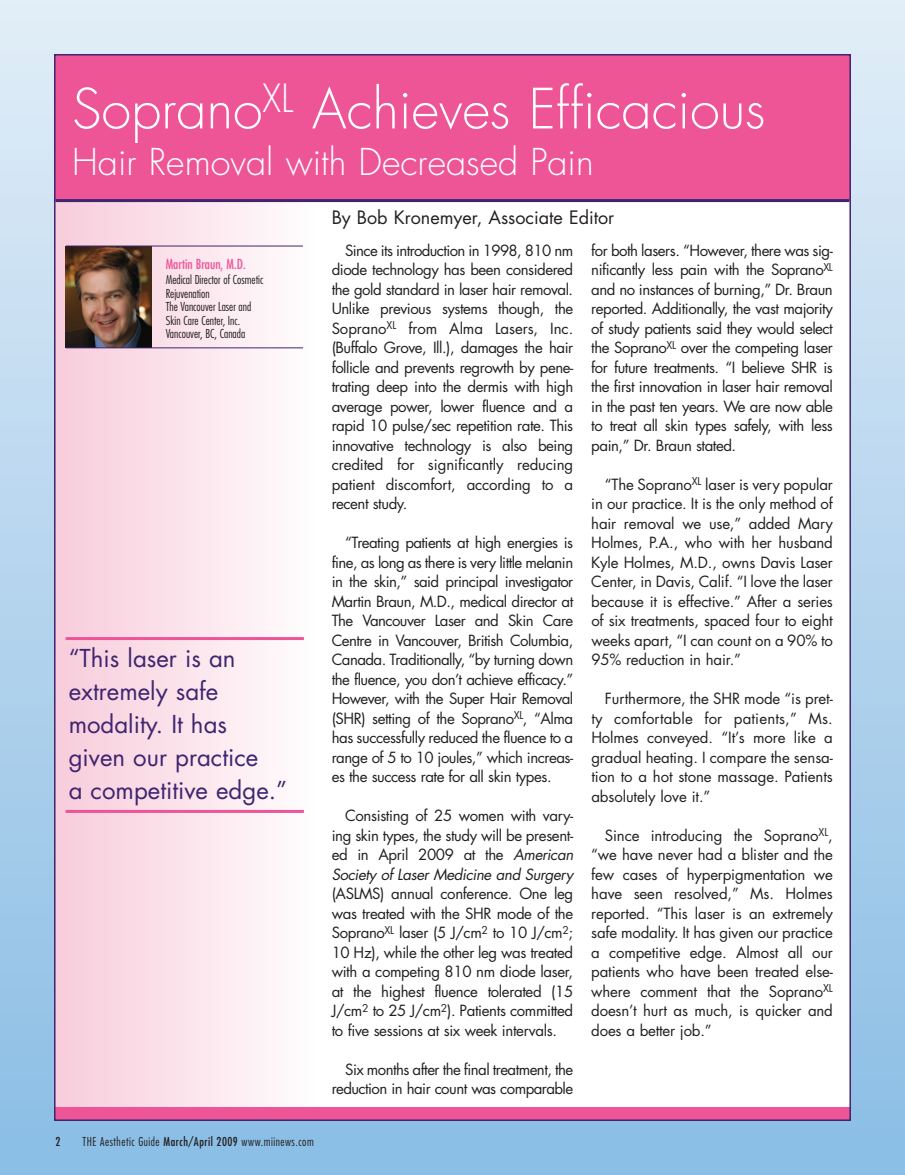
<style>
.page{position:relative;width:905px;height:1175px;background:#fff}
.page>*{position:absolute;margin:0;border:0;box-sizing:border-box;transform-origin:0 0}
.t1{font:300 54px "Futura";color:#fff}
.t2{font:300 36px "Futura";color:#fff}
.t3{font:24px/33px "Futura";color:#3f256f}
.t4{font:18px "Futura";color:#231f20}
.t5{font:15px/19.5px "Futura";letter-spacing:-.025em;color:#231f20;text-align:justify}
.t6{font:condensed 13.5px "Futura";color:#ed5597}
.t7{font:300 condensed 12px/13.5px "Futura";color:#231f20}
.t8{font:300 condensed 12px "Futura";letter-spacing:.04em;color:#231f20}
.t9{font:condensed 12px "Futura";color:#231f20}
.s1{font-weight:400}
.s2{font-style:italic}
</style>
<div class="page">
<div style="left:0;top:0;width:904px;height:1174px;background:linear-gradient(to bottom,#e1edf8,#8abce4)"></div>
<div style="left:54px;top:54px;width:797px;height:1066px;background:#fff"></div>
<div style="left:54px;top:54px;width:259px;height:1066px;background:linear-gradient(to right,#f7cbdb,#fefdfd)"></div>
<div style="left:54px;top:54px;width:796px;height:146px;background:#ed5597"></div>
<hr style="left:56px;top:199px;width:793px;height:3px;background:#3f256f">
<div style="left:54px;top:1107px;width:796px;height:13px;background:#ed5597"></div>
<img style="left:66px;top:247px;width:86px;height:100px">
<hr style="left:66px;top:347px;width:237px;height:1px;background:#3f256f">
<hr style="left:66px;top:246px;width:237px;height:1px;background:#3f256f">
<hr style="left:66px;top:637px;width:238px;height:3px;background:#ed5597">
<hr style="left:66px;top:810px;width:238px;height:3px;background:#ed5597">
<h1 class="t1" style="left:72px;top:84px;width:694px">Soprano<sup>XL</sup> Achieves Efficacious</h1>
<h2 class="t2" style="left:72px;top:145px;width:523px">Hair Removal with Decreased Pain</h2>
<p class="t6" style="left:166px;top:258px;width:82px">Martin Braun, M.D.</p>
<p class="t7" style="left:166px;top:274px;width:99px">Medical Director of Cosmetic<br>Rejuvenation<br>The Vancouver Laser and<br>Skin Care Center, Inc.<br>Vancouver, BC, Canada</p>
<h3 class="t3" style="left:69px;top:644px;width:220px">“This laser is an extremely safe modality. It has given our practice<br>a competitive edge.”</h3>
<p class="t9" style="left:56px;top:1135px;width:6px">2</p>
<p class="t8" style="left:82px;top:1136px;width:233px">THE Aesthetic Guide <span class="s1">March/April 2009</span> www.miinews.com</p>
<p class="t4" style="left:332px;top:209px;width:284px">By Bob Kronemyer, Associate Editor</p>
<p class="t5" style="left:332px;top:241px;width:243px;text-indent:14px">Since its introduction in 1998, 810 nm diode technology has been considered the gold standard in laser hair removal.<br>Unlike previous systems though, the Soprano<sup>XL</sup> from Alma Lasers, Inc. (Buffalo Grove, Ill.), damages the hair follicle and prevents regrowth by pene&shy;trating deep into the dermis with high average power, lower fluence and a rapid 10 pulse/sec repetition rate. This innovative technology is also being credited for significantly reducing patient discomfort, according to a recent study.</p>
<p class="t5" style="left:332px;top:534px;width:243px;text-indent:14px">“Treating patients at high energies is fine, as long as there is very little melanin in the skin,” said principal investigator Martin Braun, M.D., medical director at The Vancouver Laser and Skin Care Centre in Vancouver, British Columbia, Canada. Traditionally, “by turning down the fluence, you don’t achieve efficacy.” However, with the Super Hair Removal (SHR) setting of the Soprano<sup>XL</sup>, “Alma has successfully reduced the fluence to a range of 5 to 10 joules,” which increas&shy;es the success rate for all skin types.</p>
<p class="t5" style="left:332px;top:807px;width:243px;text-indent:14px">Consisting of 25 women with vary&shy;ing skin types, the study will be present&shy;ed in April 2009 at the <span class="s2">American Society of Laser Medicine and Surgery</span></p>
<p class="t5" style="left:332px;top:885px;width:243px">(ASLMS) annual conference. One leg was treated with the SHR mode of the Soprano<sup>XL</sup> laser (5 J/cm<sup>2</sup> to 10 J/cm<sup>2</sup>; 10 Hz), while the other leg was treated with a competing 810 nm diode laser, at the highest fluence tolerated (15<br>J/cm<sup>2</sup> to 25 J/cm<sup>2</sup>). Patients committed to five sessions at six week intervals.</p>
<p class="t5" style="left:332px;top:1060px;width:243px;text-align:right">Six months after the final treatment, the reduction in hair count was comparable</p>
<p class="t5" style="left:591px;top:241px;width:243px">for both lasers. “However, there was sig&shy;nificantly less pain with the Soprano<sup>XL </sup>and no instances of burning,” Dr. Braun reported. Additionally, the vast majority of study patients said they would select the Soprano<sup>XL</sup> over the competing laser for future treatments. “I believe SHR is the first innovation in laser hair removal in the past ten years. We are now able to treat all skin types safely, with less pain,” Dr. Braun stated.</p>
<p class="t5" style="left:591px;top:475px;width:243px;text-indent:14px">“The Soprano<sup>XL</sup> laser is very popular in our practice. It is the only method of hair removal we use,” added Mary Holmes, P.A., who with her husband Kyle Holmes, M.D., owns Davis Laser Center, in Davis, Calif. “I love the laser because it is effective.” After a series of six treatments, spaced four to eight weeks apart, “I can count on a 90% to 95% reduction in hair.”</p>
<p class="t5" style="left:591px;top:690px;width:243px;text-indent:14px">Furthermore, the SHR mode “is pret&shy;ty comfortable for patients,” Ms.<br>Holmes conveyed. “It’s more like a gradual heating. I compare the sensa&shy;tion to a hot stone massage. Patients absolutely love it.”</p>
<p class="t5" style="left:591px;top:826px;width:243px;text-indent:14px">Since introducing the Soprano<sup>XL</sup>, “we have never had a blister and the few cases of hyperpigmentation we have seen resolved,” Ms. Holmes reported. “This laser is an extremely safe modality. It has given our practice a competitive edge. Almost all our patients who have been treated else&shy;where comment that the Soprano<sup>XL </sup>doesn’t hurt as much, is quicker and does a better job.”</p>
</div>
